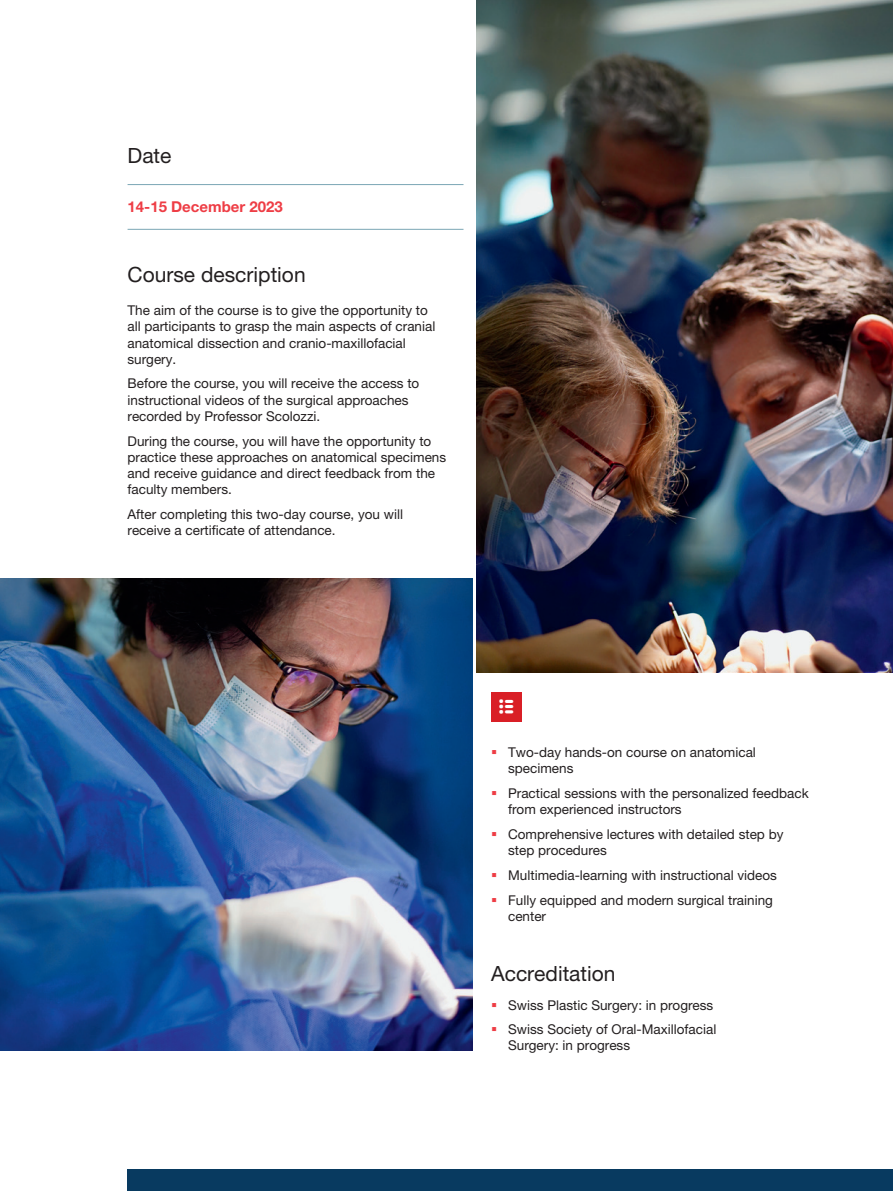
<style>
.page{position:relative;width:893px;height:1191px;background:#fff}
.page>*{position:absolute;margin:0;border:0;box-sizing:border-box;transform-origin:0 0}
.t1{font:21px "Helvetica Neue LT Pro";color:#231f20}
.t2{font:700 15px "Helvetica Neue LT Pro";color:#ee3d45}
.t3{font:13.5px/16.2px "Helvetica Neue LT Pro";color:#231f20}
</style>
<div class="page">
<img style="left:476px;top:0;width:417px;height:672px">
<img style="left:0;top:578px;width:472px;height:472px">
<div style="left:128px;top:1169px;width:765px;height:22px;background:#083a60"></div>
<hr style="left:128px;top:184px;width:335px;height:1px;background:#7ba6b5">
<hr style="left:128px;top:229px;width:335px;height:1px;background:#7ba6b5">
<div style="left:491px;top:692px;width:31px;height:29px;background:#d91f26"></div>
<h1 class="t1" style="left:128px;top:143px;width:45px">Date</h1>
<p class="t2" style="left:128px;top:198px;width:157px">14-15 December 2023</p>
<h1 class="t1" style="left:128px;top:262px;width:180px">Course description</h1>
<p class="t3" style="left:128px;top:302px;width:309px">The aim of the course is to give the opportunity to all participants to grasp the main aspects of cranial anatomical dissection and cranio-maxillofacial surgery.</p>
<p class="t3" style="left:128px;top:375px;width:293px">Before the course, you will receive the access to instructional videos of the surgical approaches recorded by Professor Scolozzi.</p>
<p class="t3" style="left:128px;top:432px;width:320px">During the course, you will have the opportunity to practice these approaches on anatomical specimens and receive guidance and direct feedback from the faculty members.</p>
<p class="t3" style="left:128px;top:506px;width:277px">After completing this two-day course, you will receive a certificate of attendance.</p>
<p class="t3" style="left:508px;top:744px;width:249px">Two-day hands-on course on anatomical specimens</p>
<p class="t3" style="left:508px;top:785px;width:302px">Practical sessions with the personalized feedback from experienced instructors</p>
<p class="t3" style="left:508px;top:826px;width:277px">Comprehensive lectures with detailed step by step procedures</p>
<p class="t3" style="left:508px;top:862px;width:270px;line-height:24.8px">Multimedia-learning with instructional videos<br>Fully equipped and modern surgical training</p>
<p class="t3" style="left:508px;top:907px;width:40px">center</p>
<h1 class="t1" style="left:491px;top:960px;width:126px">Accreditation</h1>
<p class="t3" style="left:508px;top:992px;width:210px;line-height:24.8px">Swiss Plastic Surgery: in progress<br>Swiss Society of Oral-Maxillofacial</p>
<p class="t3" style="left:508px;top:1037px;width:123px">Surgery: in progress</p>
</div>
